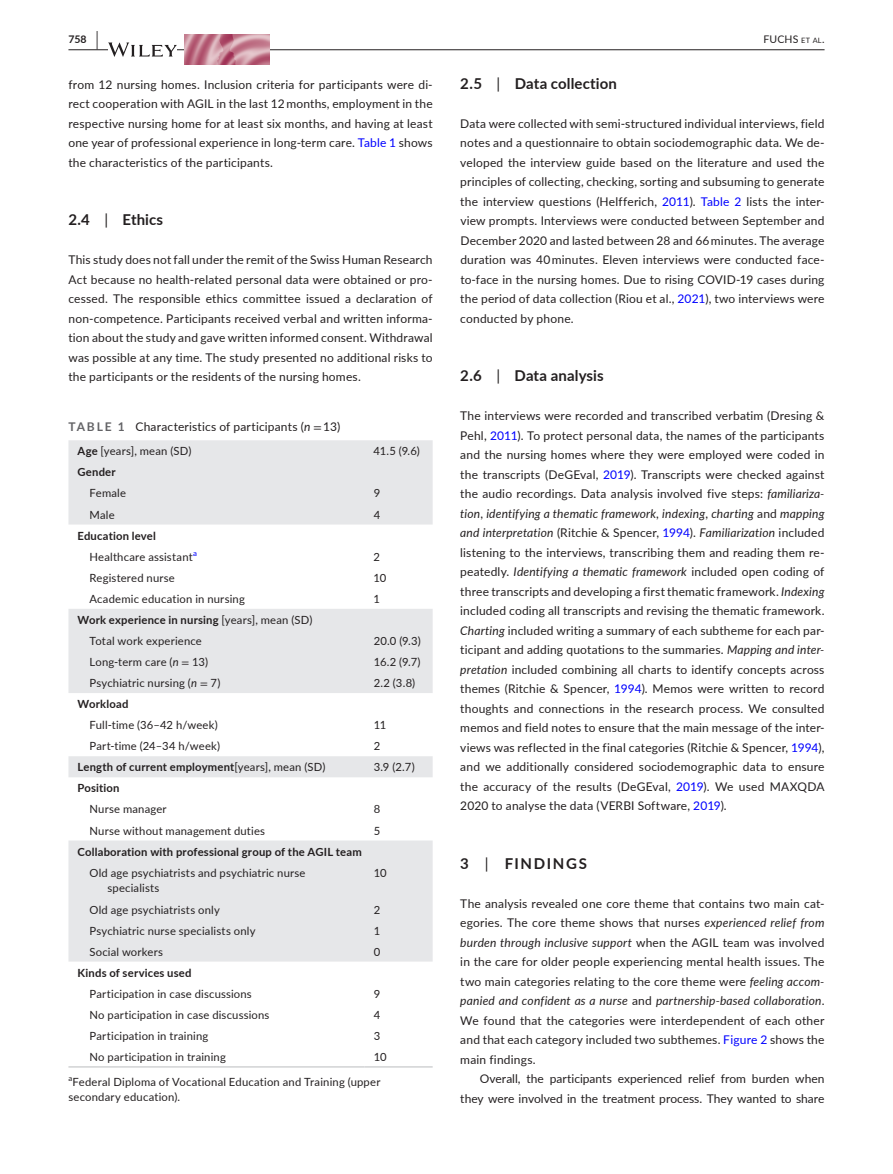
<style>
.page{position:relative;width:893px;height:1174px;background:#fff}
.page>*{position:absolute;margin:0;border:0;box-sizing:border-box;transform-origin:0 0}
.t1{font:700 15px "Lato";letter-spacing:.01em;color:#231f20}
.t2{font:700 15px "Lato";letter-spacing:.11em;color:#231f20}
.t3{font:12px/19.5px "Lato";letter-spacing:.015em;color:#231f20;text-align:justify}
.t4{font:11.25px/15.8px "Lato";letter-spacing:.015em;color:#231f20}
.t5{font:700 11.25px "Lato";letter-spacing:.02em;color:#231f20}
.t6{font:10.5px "Lato";letter-spacing:.015em;color:#231f20}
.t7{font:700 10.5px "Lato";color:#231f20}
.t8{font:7.8px "Lato";color:#00f}
.t9{font:7.8px "Lato";color:#231f20}
.s1{font-size:19.5px}
.s2{font-size:7.35px}
.s3{color:#00f}
.s4{font-weight:400}
.s5{font-style:italic}
.s6{font-weight:700;color:#636366}
.s7{font-family:"STIX"}
.s8{font-weight:700}
</style>
<div class="page">
<hr style="left:68px;top:49px;width:756px;height:1px;background:#231f20">
<svg style="left:108px;top:42px;width:69px;height:15px"></svg>
<img style="left:185px;top:35px;width:84px;height:30px">
<svg style="left:68px;top:440px;width:365px;height:521px;fill:#e6e7e9"></svg>
<hr style="left:68px;top:1066px;width:297px;height:1px;background:#d1d2d4">
<hr style="left:365px;top:1066px;width:68px;height:1px;background:#d1d2d4">
<p class="t7" style="left:68px;top:31px;width:31px">758 <span class="s1">|</span></p>
<p class="t6" style="left:763px;top:31px;width:63px">FUCHS <span class="s2">et al</span>.</p>
<p class="t3" style="left:68px;top:74px;width:366px">from 12 nursing homes. Inclusion criteria for participants were di&shy;rect cooperation with AGIL in the last 12 months, employment in the respective nursing home for at least six months, and having at least one year of professional experience in long-term care. <span class="s3">Table 1</span> shows the characteristics of the participants.</p>
<p class="t1" style="left:460px;top:72px;width:158px">2.5 <span class="s4">|</span> Data collection</p>
<p class="t3" style="left:460px;top:113px;width:366px">Data were collected with semi-structured individual interviews, field notes and a questionnaire to obtain sociodemographic data. We de&shy;veloped the interview guide based on the literature and used the principles of collecting, checking, sorting and subsuming to generate the interview questions (Helfferich, <span class="s3">2011</span>). <span class="s3">Table 2</span> lists the inter&shy;view prompts. Interviews were conducted between September and December 2020 and lasted between 28 and 66 minutes. The average duration was 40 minutes. Eleven interviews were conducted face&shy;to-face in the nursing homes. Due to rising COVID-19 cases during the period of data collection (Riou et al., <span class="s3">2021</span>), two interviews were conducted by phone.</p>
<p class="t1" style="left:68px;top:209px;width:96px">2.4 <span class="s4">|</span> Ethics</p>
<p class="t3" style="left:68px;top:249px;width:366px">This study does not fall under the remit of the Swiss Human Research Act because no health-related personal data were obtained or pro&shy;cessed. The responsible ethics committee issued a declaration of non-competence. Participants received verbal and written informa&shy;tion about the study and gave written informed consent. Withdrawal was possible at any time. The study presented no additional risks to the participants or the residents of the nursing homes.</p>
<p class="t1" style="left:460px;top:365px;width:145px">2.6 <span class="s4">|</span> Data analysis</p>
<p class="t3" style="left:460px;top:405px;width:366px">The interviews were recorded and transcribed verbatim (Dresing &amp; Pehl, <span class="s3">2011</span>). To protect personal data, the names of the participants and the nursing homes where they were employed were coded in the transcripts (DeGEval, <span class="s3">2019</span>). Transcripts were checked against the audio recordings. Data analysis involved five steps: <span class="s5">familiariza&shy;tion</span>, <span class="s5">identifying a thematic framework</span>, <span class="s5">indexing</span>, <span class="s5">charting</span> and <span class="s5">mapping and interpretation</span> (Ritchie &amp; Spencer, <span class="s3">1994</span>). <span class="s5">Familiarization</span> included listening to the interviews, transcribing them and reading them re&shy;peatedly. <span class="s5">Identifying a thematic framework</span> included open coding of three transcripts and developing a first thematic framework. <span class="s5">Indexing </span>included coding all transcripts and revising the thematic framework.<br><span class="s5">Charting</span> included writing a summary of each subtheme for each par&shy;ticipant and adding quotations to the summaries. <span class="s5">Mapping and inter&shy;pretation</span> included combining all charts to identify concepts across themes (Ritchie &amp; Spencer, <span class="s3">1994</span>). Memos were written to record thoughts and connections in the research process. We consulted memos and field notes to ensure that the main message of the inter&shy;views was reflected in the final categories (Ritchie &amp; Spencer, <span class="s3">1994</span>), and we additionally considered sociodemographic data to ensure the accuracy of the results (DeGEval, <span class="s3">2019</span>). We used MAXQDA 2020 to analyse the data (VERBI Software, <span class="s3">2019</span>).</p>
<p class="t3" style="left:68px;top:416px;width:273px"><span class="s6">TABLE 1</span> Characteristics of participants (<span class="s5">n</span> <span class="s7">=</span> 13)</p>
<p class="t4" style="left:77px;top:443px;width:115px"><span class="s8">Age</span> [years], mean (SD)</p>
<p class="t4" style="left:374px;top:443px;width:48px">41.5 (9.6)</p>
<p class="t5" style="left:77px;top:464px;width:40px">Gender</p>
<p class="t4" style="left:89px;top:485px;width:38px">Female</p>
<p class="t4" style="left:374px;top:485px;width:8px">9</p>
<p class="t4" style="left:89px;top:506px;width:27px">Male</p>
<p class="t4" style="left:374px;top:506px;width:8px">4</p>
<p class="t5" style="left:77px;top:527px;width:80px">Education level</p>
<p class="t4" style="left:89px;top:548px;width:105px">Healthcare assistant</p>
<p class="t8" style="left:193px;top:547px;width:5px">a</p>
<p class="t4" style="left:374px;top:548px;width:8px">2</p>
<p class="t4" style="left:89px;top:569px;width:87px">Registered nurse</p>
<p class="t4" style="left:374px;top:569px;width:14px">10</p>
<p class="t4" style="left:89px;top:590px;width:157px">Academic education in nursing</p>
<p class="t4" style="left:374px;top:590px;width:8px">1</p>
<p class="t4" style="left:89px;top:609px;width:224px;line-height:21px;text-indent:-12px"><span class="s8">Work experience in nursing</span> [years], mean (SD)<br>Total work experience</p>
<p class="t4" style="left:374px;top:632px;width:49px">20.0 (9.3)</p>
<p class="t4" style="left:89px;top:653px;width:120px">Long-term care (<span class="s5">n</span> <span class="s7">=</span> 13)</p>
<p class="t4" style="left:374px;top:653px;width:48px">16.2 (9.7)</p>
<p class="t4" style="left:89px;top:674px;width:132px">Psychiatric nursing (<span class="s5">n</span> <span class="s7">=</span> 7)</p>
<p class="t4" style="left:374px;top:674px;width:43px">2.2 (3.8)</p>
<p class="t5" style="left:77px;top:696px;width:52px">Workload</p>
<p class="t4" style="left:89px;top:717px;width:130px">Full-time (36–42 h/week)</p>
<p class="t4" style="left:374px;top:717px;width:14px">11</p>
<p class="t4" style="left:89px;top:738px;width:132px">Part-time (24–34 h/week)</p>
<p class="t4" style="left:374px;top:738px;width:8px">2</p>
<p class="t5" style="left:77px;top:759px;width:249px">Length of current employment<span class="s4">[years], mean (SD)</span></p>
<p class="t4" style="left:374px;top:759px;width:43px">3.9 (2.7)</p>
<p class="t5" style="left:77px;top:780px;width:44px">Position</p>
<p class="t4" style="left:89px;top:801px;width:79px">Nurse manager</p>
<p class="t4" style="left:374px;top:801px;width:8px">8</p>
<p class="t4" style="left:89px;top:822px;width:177px">Nurse without management duties</p>
<p class="t4" style="left:374px;top:822px;width:8px">5</p>
<p class="t5" style="left:77px;top:843px;width:286px">Collaboration with professional group of the AGIL team</p>
<p class="t4" style="left:107px;top:864px;width:200px;text-indent:-18px">Old age psychiatrists and psychiatric nurse specialists</p>
<p class="t4" style="left:374px;top:864px;width:14px">10</p>
<p class="t4" style="left:89px;top:901px;width:132px">Old age psychiatrists only</p>
<p class="t4" style="left:374px;top:901px;width:8px">2</p>
<p class="t4" style="left:89px;top:922px;width:167px">Psychiatric nurse specialists only</p>
<p class="t4" style="left:374px;top:922px;width:8px">1</p>
<p class="t4" style="left:89px;top:943px;width:75px">Social workers</p>
<p class="t4" style="left:374px;top:943px;width:8px">0</p>
<p class="t5" style="left:78px;top:964px;width:116px">Kinds of services used</p>
<p class="t4" style="left:90px;top:985px;width:164px">Participation in case discussions</p>
<p class="t4" style="left:374px;top:985px;width:8px">9</p>
<p class="t4" style="left:90px;top:1006px;width:181px">No participation in case discussions</p>
<p class="t4" style="left:374px;top:1006px;width:8px">4</p>
<p class="t4" style="left:90px;top:1027px;width:120px">Participation in training</p>
<p class="t4" style="left:374px;top:1027px;width:8px">3</p>
<p class="t4" style="left:90px;top:1048px;width:138px">No participation in training</p>
<p class="t4" style="left:374px;top:1048px;width:14px">10</p>
<p class="t2" style="left:460px;top:852px;width:128px">3 <span class="s4">|</span> FINDINGS</p>
<p class="t3" style="left:460px;top:893px;width:366px">The analysis revealed one core theme that contains two main cat&shy;egories. The core theme shows that nurses <span class="s5">experienced relief from burden through inclusive support</span> when the AGIL team was involved in the care for older people experiencing mental health issues. The two main categories relating to the core theme were <span class="s5">feeling accom&shy;panied and confident as a nurse</span> and <span class="s5">partnership-based collaboration</span>.<br>We found that the categories were interdependent of each other and that each category included two subthemes. <span class="s3">Figure 2</span> shows the main findings.</p>
<p class="t3" style="left:460px;top:1068px;width:366px;text-align:right">Overall, the participants experienced relief from burden when they were involved in the treatment process. They wanted to share</p>
<p class="t9" style="left:68px;top:1072px;width:5px">a</p>
<p class="t4" style="left:68px;top:1073px;width:313px;text-indent:4px">Federal Diploma of Vocational Education and Training (upper secondary education).</p>
</div>
